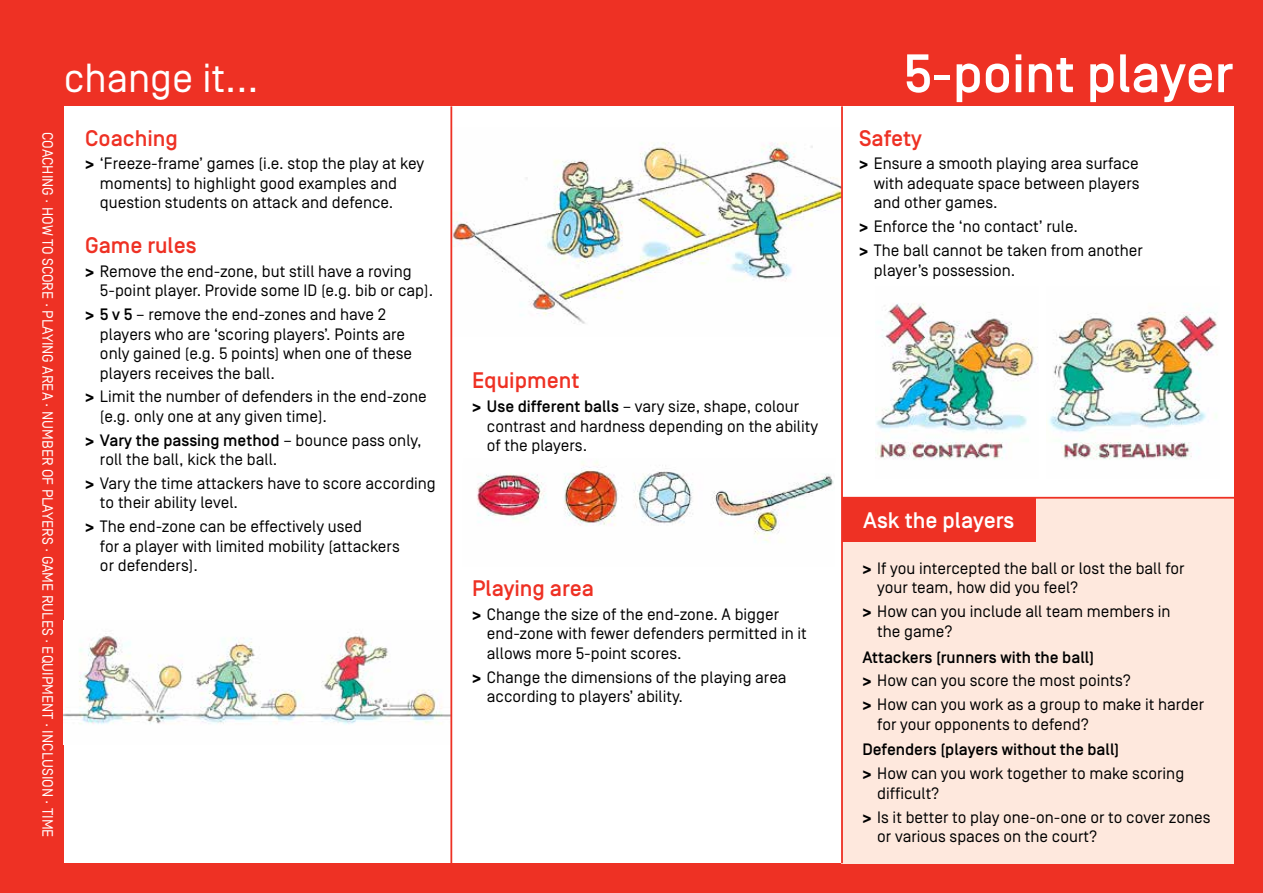
<style>
.page{position:relative;width:1263px;height:893px;background:#ee3124}
.page>*{position:absolute;margin:0;border:0;box-sizing:border-box;transform-origin:0 0}
.t1{font:500 54px "Simplon Norm";color:#fff}
.t2{font:40.5px "Simplon Norm";color:#fff}
.t3{font:500 22.5px "Simplon Norm";color:#ee3124}
.t4{font:500 22.5px "Simplon Norm";color:#fff}
.t5{font:16.5px/19.5px "Simplon Norm";color:#000}
.t6{font:15px "Simplon Norm";color:#fff}
.s1{font-weight:700}
.s2{font-weight:500}
</style>
<div class="page">
<div style="left:64px;top:106px;width:1169px;height:757px;background:#fff"></div>
<img style="left:64px;top:632px;width:386px;height:93px">
<img style="left:452px;top:128px;width:389px;height:208px">
<img style="left:477px;top:462px;width:357px;height:80px">
<div style="left:841px;top:497px;width:392px;height:366px;background:#fee8dd"></div>
<hr style="left:842px;top:497px;width:393px;height:2px;background:#ee3124">
<hr style="left:841px;top:106px;width:2px;height:757px;background:#ee3124">
<hr style="left:450px;top:106px;width:2px;height:757px;background:#ee3124">
<div style="left:842px;top:497px;width:193px;height:44px;background:#ee3124"></div>
<img style="left:875px;top:303px;width:163px;height:157px">
<img style="left:1049px;top:309px;width:168px;height:151px">
<p class="t6" style="left:55px;top:132px;width:707px;rotate:90deg">COACHING · HOW TO SCORE · PLAYING AREA · NUMBER OF PLAYERS · GAME RULES · EQUIPMENT · INCLUSION · TIME</p>
<h2 class="t2" style="left:64px;top:57px;width:196px">change it...</h2>
<h3 class="t3" style="left:85px;top:126px;width:94px">Coaching</h3>
<p class="t5" style="left:100px;top:154px;width:326px;text-indent:-15px"><span class="s1">&gt;</span> ‘Freeze-frame’ games (i.e. stop the play at key moments) to highlight good examples and question students on attack and defence.</p>
<h3 class="t3" style="left:85px;top:233px;width:113px">Game rules</h3>
<p class="t5" style="left:100px;top:262px;width:335px;text-indent:-15px"><span class="s1">&gt;</span> Remove the end-zone, but still have a roving<br>5-point player. Provide some ID (e.g. bib or cap).</p>
<p class="t5" style="left:100px;top:305px;width:314px;text-indent:-15px"><span class="s1">&gt;</span> <span class="s2">5 v 5</span> – remove the end-zones and have 2 players who are ‘scoring players’. Points are only gained (e.g. 5 points) when one of these players receives the ball.</p>
<p class="t5" style="left:100px;top:387px;width:328px;text-indent:-15px"><span class="s1">&gt;</span> Limit the number of defenders in the end-zone (e.g. only one at any given time).</p>
<p class="t5" style="left:100px;top:431px;width:323px;text-indent:-15px"><span class="s1">&gt;</span> <span class="s2">Vary the passing method</span> – bounce pass only, roll the ball, kick the ball.</p>
<p class="t5" style="left:100px;top:474px;width:337px;text-indent:-15px"><span class="s1">&gt;</span> Vary the time attackers have to score according to their ability level.</p>
<p class="t5" style="left:100px;top:517px;width:301px;text-indent:-15px"><span class="s1">&gt;</span> The end-zone can be effectively used<br>for a player with limited mobility (attackers or defenders).</p>
<h3 class="t3" style="left:472px;top:369px;width:109px">Equipment</h3>
<p class="t5" style="left:487px;top:397px;width:333px;text-indent:-15px"><span class="s1">&gt;</span> <span class="s2">Use different balls</span> – vary size, shape, colour contrast and hardness depending on the ability of the players.</p>
<h3 class="t3" style="left:472px;top:576px;width:123px">Playing area</h3>
<p class="t5" style="left:487px;top:605px;width:321px;text-indent:-15px"><span class="s1">&gt;</span> Change the size of the end-zone. A bigger end‑zone with fewer defenders permitted in it allows more 5-point scores.</p>
<p class="t5" style="left:487px;top:667px;width:301px;text-indent:-15px"><span class="s1">&gt;</span> Change the dimensions of the playing area according to players’ ability.</p>
<h1 class="t1" style="left:903px;top:45px;width:331px">5-point player</h1>
<h3 class="t3" style="left:859px;top:126px;width:64px">Safety</h3>
<p class="t5" style="left:874px;top:154px;width:267px;text-align:justify;text-indent:-15px"><span class="s1">&gt;</span> Ensure a smooth playing area surface with adequate space between players and other games.</p>
<p class="t5" style="left:859px;top:215px;width:285px;line-height:23.7px"><span class="s1">&gt;</span> Enforce the ‘no contact’ rule.<br><span class="s1">&gt;</span> The ball cannot be taken from another</p>
<p class="t5" style="left:874px;top:261px;width:143px">player’s possession.</p>
<h3 class="t4" style="left:863px;top:508px;width:153px">Ask the players</h3>
<p class="t5" style="left:877px;top:559px;width:309px;text-indent:-15px"><span class="s1">&gt;</span> If you intercepted the ball or lost the ball for your team, how did you feel?</p>
<p class="t5" style="left:877px;top:602px;width:295px;text-indent:-15px"><span class="s1">&gt;</span> How can you include all team members in the game?</p>
<p class="t5" style="left:862px;top:645px;width:343px;line-height:23.7px"><span class="s2">Attackers (runners with the ball)<br></span><span class="s1">&gt;</span> How can you score the most points?<br><span class="s1">&gt;</span> How can you work as a group to make it harder</p>
<p class="t5" style="left:877px;top:714px;width:213px">for your opponents to defend?</p>
<p class="t5" style="left:862px;top:738px;width:323px;line-height:23.7px"><span class="s2">Defenders (players without the ball)<br></span><span class="s1">&gt;</span> How can you work together to make scoring</p>
<p class="t5" style="left:862px;top:781px;width:350px;line-height:23.7px;text-indent:15px">difficult?<br><span class="s1">&gt;</span> Is it better to play one-on-one or to cover zones</p>
<p class="t5" style="left:877px;top:827px;width:222px">or various spaces on the court?</p>
</div>
